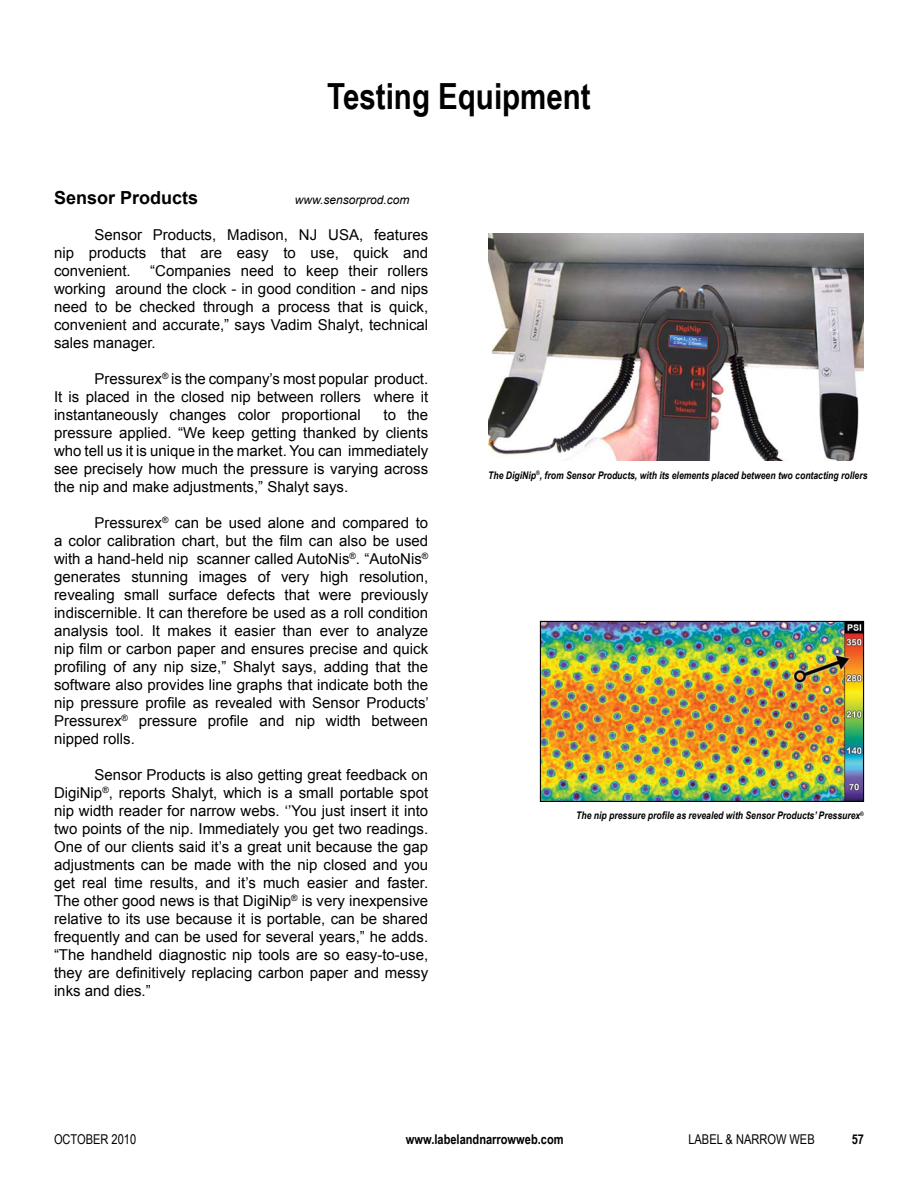
<style>
.page{position:relative;width:918px;height:1188px;background:#fff}
.page>*{position:absolute;margin:0;border:0;box-sizing:border-box;transform-origin:0 0}
.t1{font:700 36px "Arial Narrow";color:#000}
.t2{font:700 18px "Arial";color:#000}
.t3{font:15px/18px "Arial";color:#000;text-align:justify}
.t4{font:700 13.5px "Arial Narrow";color:#000}
.t5{font:13.5px "Arial Narrow";color:#000}
.t6{font:italic 12px "Arial";color:#000}
.t7{font:italic 700 10.5px "Arial Narrow";color:#000}
.t8{font:4.5px/4.5px "Times New Roman";color:#fff}
</style>
<div class="page">
<img style="left:488px;top:233px;width:376px;height:227px">
<svg style="left:670px;top:335px;width:37px;height:12px"></svg>
<img style="left:542px;top:623px;width:320px;height:177px">
<div style="left:540px;top:621px;width:324px;height:181px;border:1px solid #000"></div>
<h1 class="t1" style="left:327px;top:69px;width:265px">Testing Equipment</h1>
<p class="t2" style="left:54px;top:186px;width:146px">Sensor Products</p>
<p class="t6" style="left:295px;top:192px;width:116px">www.sensorprod.com</p>
<p class="t3" style="left:54px;top:226px;width:376px;text-indent:40px">Sensor Products, Madison, NJ USA, features nip products that are easy to use, quick and convenient.</p>
<p class="t3" style="left:54px;top:262px;width:376px;text-indent:96px">“Companies need to keep their rollers working around the clock - in good condition - and nips need to be checked through a process that is quick, convenient and accurate,” says Vadim Shalyt, technical sales manager.</p>
<p class="t3" style="left:54px;top:370px;width:376px;text-indent:40px">Pressurex<sup>®</sup> is the company’s most popular product.<br>It is placed in the closed nip between rollers where it instantaneously changes color proportional</p>
<p class="t3" style="left:54px;top:406px;width:376px;text-indent:330px">to the pressure applied. “We keep getting thanked by clients who tell us it is unique in the market. You can immediately see precisely how much the pressure is varying across the nip and make adjustments,” Shalyt says.</p>
<p class="t3" style="left:54px;top:514px;width:376px;text-indent:40px">Pressurex<sup>®</sup> can be used alone and compared to a color calibration chart, but the film can also be used with a hand-held nip scanner called AutoNis<sup>®</sup>. “AutoNis<sup>® </sup>generates stunning images of very high resolution, revealing small surface defects that were previously indiscernible. It can therefore be used as a roll condition analysis tool. It makes it easier than ever to analyze nip film or carbon paper and ensures precise and quick profiling of any nip size,” Shalyt says, adding that the software also provides line graphs that indicate both the nip pressure profile as revealed with Sensor Products’ Pressurex<sup>®</sup> pressure profile and nip width between nipped rolls.</p>
<p class="t3" style="left:54px;top:766px;width:376px;text-indent:40px">Sensor Products is also getting great feedback on DigiNip<sup>®</sup>, reports Shalyt, which is a small portable spot nip width reader for narrow webs. ‘’You just insert it into two points of the nip. Immediately you get two readings.<br>One of our clients said it’s a great unit because the gap adjustments can be made with the nip closed and you get real time results, and it’s much easier and faster.<br>The other good news is that DigiNip<sup>®</sup> is very inexpensive relative to its use because it is portable, can be shared frequently and can be used for several years,” he adds. “The handheld diagnostic nip tools are so easy-to-use, they are definitively replacing carbon paper and messy inks and dies.”</p>
<p class="t8" style="left:674px;top:336px;width:29px;rotate:2deg">Capt 1 Capt 2<br>4.0mm 4.0mm</p>
<p class="t7" style="left:488px;top:467px;width:381px">The DigiNip<sup>®</sup>, from Sensor Products, with its elements placed between two contacting rollers</p>
<p class="t7" style="left:576px;top:808px;width:289px">The nip pressure profile as revealed with Sensor Products’ Pressurex<sup>®</sup></p>
<p class="t5" style="left:54px;top:1129px;width:84px">OCTOBER 2010</p>
<p class="t4" style="left:406px;top:1129px;width:159px">www.labelandnarrowweb.com</p>
<p class="t5" style="left:688px;top:1129px;width:128px">LABEL &amp; NARROW WEB</p>
<p class="t4" style="left:852px;top:1129px;width:14px">57</p>
</div>
